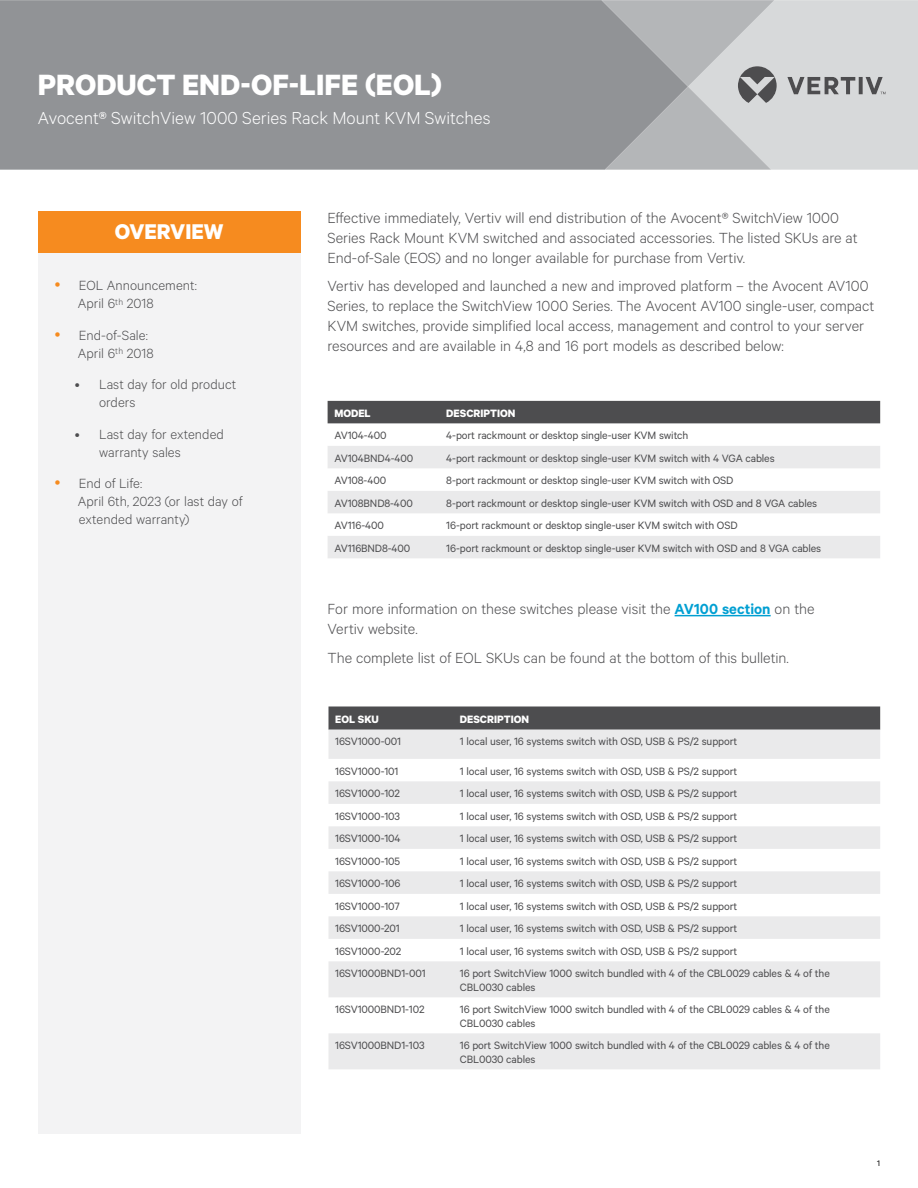
<style>
.page{position:relative;width:918px;height:1188px;background:#fff}
.page>*{position:absolute;margin:0;border:0;box-sizing:border-box;transform-origin:0 0}
.t1{font:700 33px "Calibre";color:#fff}
.t2{font:700 24px "Calibre";color:#fff}
.t3{font:300 19.5px "Calibre";color:#fff}
.t4{font:300 16.5px/19.8px "Calibre";color:#4d4d4f}
.t5{font:300 15px/18px "Calibre";color:#4d4d4f}
.t6{font:12px/13.5px "Calibre";letter-spacing:-.01em;color:#4d4d4f}
.t7{font:700 12px "Calibre";color:#fff}
.t8{font:9px "Calibre";color:#000}
.s1{font-weight:400}
.s2{font-weight:600;color:#009fd2}
</style>
<div class="page">
<div style="left:0;top:0;width:602px;height:170px;background:#919396"></div>
<svg style="left:602px;top:0;width:316px;height:170px;background:#c0c1c3"></svg>
<svg style="left:328px;top:706px;width:552px;height:24px;background:#545456"></svg>
<svg style="left:328px;top:730px;width:552px;height:339px;fill:#ececed"></svg>
<div style="left:38px;top:211px;width:263px;height:43px;background:#f68b1f"></div>
<div style="left:38px;top:253px;width:263px;height:881px;background:#f3f3f4"></div>
<hr style="left:675px;top:615px;width:96px;height:1px;background:#009fd2">
<div style="left:328px;top:401px;width:552px;height:22px;background:#4d4d4f"></div>
<svg style="left:328px;top:446px;width:552px;height:112px;fill:#eaeaeb"></svg>
<h1 class="t1" style="left:38px;top:64px;width:406px">PRODUCT END-OF-LIFE (EOL)</h1>
<h3 class="t3" style="left:38px;top:106px;width:454px">Avocent<span class="s1">®</span> SwitchView 1000 Series Rack Mount KVM Switches</h3>
<h2 class="t2" style="left:115px;top:217px;width:110px">OVERVIEW</h2>
<p class="t5" style="left:78px;top:276px;width:120px">EOL Announcement:<br>April 6<sup>th</sup> 2018</p>
<p class="t5" style="left:78px;top:325px;width:77px">End-of-Sale:<br>April 6<sup>th</sup> 2018</p>
<p class="t5" style="left:99px;top:375px;width:139px;text-indent:-24px">• Last day for old product orders</p>
<p class="t5" style="left:99px;top:424px;width:126px;text-indent:-24px">• Last day for extended warranty sales</p>
<p class="t5" style="left:78px;top:474px;width:166px">End of Life:<br>April 6th, 2023 (or last day of extended warranty)</p>
<p class="t4" style="left:328px;top:207px;width:532px">Effective immediately, Vertiv will end distribution of the Avocent® SwitchView 1000<br>Series Rack Mount KVM switched and associated accessories. The listed SKUs are at<br>End-of-Sale (EOS) and no longer available for purchase from Vertiv.</p>
<p class="t4" style="left:328px;top:276px;width:548px">Vertiv has developed and launched a new and improved platform – the Avocent AV100<br>Series, to replace the SwitchView 1000 Series. The Avocent AV100 single-user, compact KVM switches, provide simplified local access, management and control to your server resources and are available in 4,8 and 16 port models as described below:</p>
<p class="t7" style="left:334px;top:406px;width:38px">MODEL</p>
<p class="t7" style="left:446px;top:406px;width:71px">DESCRIPTION</p>
<p class="t6" style="left:334px;top:428px;width:54px">AV104-400</p>
<p class="t6" style="left:446px;top:428px;width:244px">4-port rackmount or desktop single-user KVM switch</p>
<p class="t6" style="left:334px;top:451px;width:80px">AV104BND4-400</p>
<p class="t6" style="left:446px;top:451px;width:330px">4-port rackmount or desktop single-user KVM switch with 4 VGA cables</p>
<p class="t6" style="left:334px;top:473px;width:53px">AV108-400</p>
<p class="t6" style="left:446px;top:473px;width:289px">8-port rackmount or desktop single-user KVM switch with OSD</p>
<p class="t6" style="left:334px;top:496px;width:80px">AV108BND8-400</p>
<p class="t6" style="left:446px;top:496px;width:372px">8-port rackmount or desktop single-user KVM switch with OSD and 8 VGA cables</p>
<p class="t6" style="left:334px;top:518px;width:51px">AV116-400</p>
<p class="t6" style="left:446px;top:518px;width:293px">16-port rackmount or desktop single-user KVM switch with OSD</p>
<p class="t6" style="left:334px;top:541px;width:78px">AV116BND8-400</p>
<p class="t6" style="left:446px;top:541px;width:376px">16-port rackmount or desktop single-user KVM switch with OSD and 8 VGA cables</p>
<h3 class="t4" style="left:328px;top:599px;width:488px">For more information on these switches please visit the <span class="s2">AV100 section</span> on the<br>Vertiv website.</h3>
<h3 class="t4" style="left:328px;top:647px;width:463px">The complete list of EOL SKUs can be found at the bottom of this bulletin.</h3>
<p class="t7" style="left:335px;top:712px;width:45px">EOL SKU</p>
<p class="t7" style="left:460px;top:712px;width:71px">DESCRIPTION</p>
<p class="t6" style="left:335px;top:735px;width:67px">16SV1000-001</p>
<p class="t6" style="left:460px;top:735px;width:279px">1 local user, 16 systems switch with OSD, USB &amp; PS/2 support</p>
<p class="t6" style="left:335px;top:764px;width:65px">16SV1000-101</p>
<p class="t6" style="left:460px;top:764px;width:279px">1 local user, 16 systems switch with OSD, USB &amp; PS/2 support</p>
<p class="t6" style="left:335px;top:786px;width:66px">16SV1000-102</p>
<p class="t6" style="left:460px;top:786px;width:279px">1 local user, 16 systems switch with OSD, USB &amp; PS/2 support</p>
<p class="t6" style="left:335px;top:809px;width:66px">16SV1000-103</p>
<p class="t6" style="left:460px;top:809px;width:279px">1 local user, 16 systems switch with OSD, USB &amp; PS/2 support</p>
<p class="t6" style="left:335px;top:831px;width:67px">16SV1000-104</p>
<p class="t6" style="left:460px;top:831px;width:279px">1 local user, 16 systems switch with OSD, USB &amp; PS/2 support</p>
<p class="t6" style="left:335px;top:854px;width:66px">16SV1000-105</p>
<p class="t6" style="left:460px;top:854px;width:279px">1 local user, 16 systems switch with OSD, USB &amp; PS/2 support</p>
<p class="t6" style="left:335px;top:876px;width:67px">16SV1000-106</p>
<p class="t6" style="left:460px;top:876px;width:279px">1 local user, 16 systems switch with OSD, USB &amp; PS/2 support</p>
<p class="t6" style="left:335px;top:899px;width:66px">16SV1000-107</p>
<p class="t6" style="left:460px;top:899px;width:279px">1 local user, 16 systems switch with OSD, USB &amp; PS/2 support</p>
<p class="t6" style="left:335px;top:921px;width:66px">16SV1000-201</p>
<p class="t6" style="left:460px;top:921px;width:279px">1 local user, 16 systems switch with OSD, USB &amp; PS/2 support</p>
<p class="t6" style="left:335px;top:944px;width:67px">16SV1000-202</p>
<p class="t6" style="left:460px;top:944px;width:279px">1 local user, 16 systems switch with OSD, USB &amp; PS/2 support</p>
<p class="t6" style="left:335px;top:966px;width:92px">16SV1000BND1-001</p>
<p class="t6" style="left:460px;top:966px;width:371px">16 port SwitchView 1000 switch bundled with 4 of the CBL0029 cables &amp; 4 of the<br>CBL0030 cables</p>
<p class="t6" style="left:335px;top:1002px;width:91px">16SV1000BND1-102</p>
<p class="t6" style="left:460px;top:1002px;width:371px">16 port SwitchView 1000 switch bundled with 4 of the CBL0029 cables &amp; 4 of the<br>CBL0030 cables</p>
<p class="t6" style="left:335px;top:1038px;width:91px">16SV1000BND1-103</p>
<p class="t6" style="left:460px;top:1038px;width:371px">16 port SwitchView 1000 switch bundled with 4 of the CBL0029 cables &amp; 4 of the<br>CBL0030 cables</p>
<p class="t8" style="left:877px;top:1158px;width:4px">1</p>
</div>
